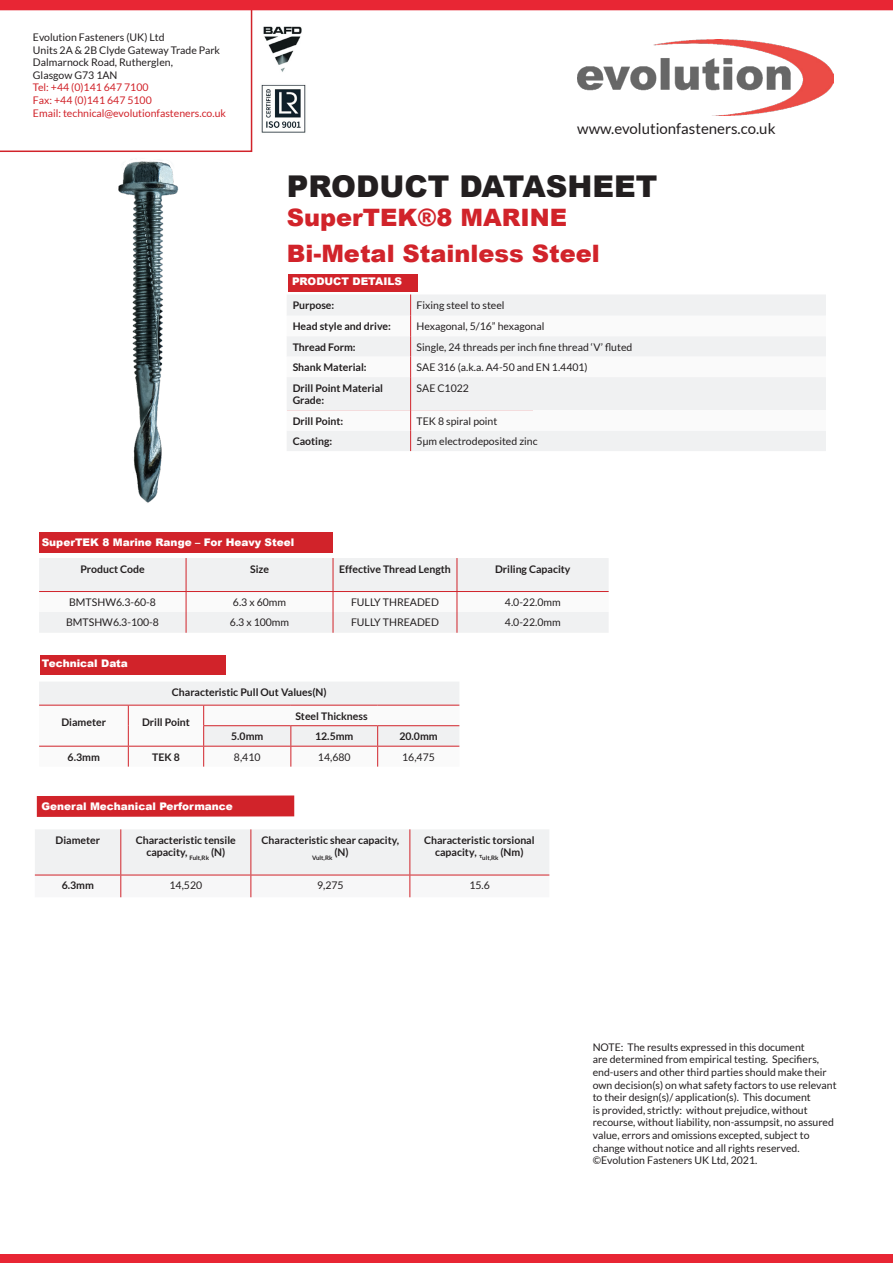
<style>
.page{position:relative;width:893px;height:1263px;background:#fff}
.page>*{position:absolute;margin:0;border:0;box-sizing:border-box;transform-origin:0 0}
.t1{font:900 30px "Arial";color:#231f20}
.t2{font:900 24px "Arial";color:#d1232a}
.t3{font:15px "Lato";color:#231f20}
.t4{font:10.5px/12.6px "Lato";color:#231f20}
.t5{font:700 10.5px/12.6px "Lato";color:#231f20;text-align:center}
.t6{font:900 10.5px "Arial";color:#fff}
.t7{font:10.5px "Lato";color:#d1232a}
.t8{font:700 6.15px "Lato";color:#231f20}
</style>
<div class="page">
<div style="left:288px;top:274px;width:129px;height:18px;background:#d1232a"></div>
<div style="left:287px;top:294px;width:539px;height:157px;background:#f0f1f2"></div>
<svg style="left:287px;top:316px;width:539px;height:115px"></svg>
<svg style="left:410px;top:294px;width:1px;height:83px"></svg>
<hr style="left:410px;top:377px;width:1px;height:33px;background:#d1232a">
<svg style="left:410px;top:410px;width:1px;height:41px"></svg>
<svg style="left:0;top:0;width:893px;height:152px"></svg>
<div style="left:0;top:1254px;width:893px;height:9px;background:#e82634"></div>
<div style="left:35px;top:829px;width:514px;height:68px;background:#f0f1f2"></div>
<svg style="left:37px;top:795px;width:257px;height:22px;background:#d32d34"></svg>
<div style="left:39px;top:532px;width:294px;height:21px;background:#d1232a"></div>
<div style="left:40px;top:655px;width:185px;height:20px;background:#d1232a"></div>
<svg style="left:39px;top:558px;width:570px;height:75px"></svg>
<svg style="left:39px;top:682px;width:420px;height:85px"></svg>
<img style="left:118px;top:159px;width:61px;height:344px">
<p class="t4" style="left:33px;top:31px;width:189px">Evolution Fasteners (UK) Ltd<br>Units 2A &amp; 2B Clyde Gateway Trade Park</p>
<p class="t4" style="left:33px;top:56px;width:141px">Dalmarnock Road, Rutherglen,</p>
<p class="t4" style="left:33px;top:69px;width:86px">Glasgow G73 1AN</p>
<p class="t7" style="left:33px;top:82px;width:117px">Tel: +44 (0)141 647 7100</p>
<p class="t7" style="left:33px;top:94px;width:120px">Fax: +44 (0)141 647 5100</p>
<p class="t7" style="left:33px;top:107px;width:195px">Email: technical@evolutionfasteners.co.uk</p>
<p class="t3" style="left:577px;top:120px;width:200px">www.evolutionfasteners.co.uk</p>
<p class="t1" style="left:287px;top:164px;width:372px">PRODUCT DATASHEET</p>
<p class="t2" style="left:287px;top:200px;width:282px">SuperTEK®8 MARINE</p>
<p class="t2" style="left:287px;top:236px;width:315px">Bi-Metal Stainless Steel</p>
<p class="t5" style="left:293px;top:299px;width:43px">Purpose:</p>
<p class="t4" style="left:417px;top:299px;width:89px">Fixing steel to steel</p>
<p class="t5" style="left:293px;top:320px;width:100px">Head style and drive:</p>
<p class="t4" style="left:417px;top:320px;width:129px">Hexagonal, 5/16” hexagonal</p>
<p class="t5" style="left:293px;top:340px;width:65px">Thread Form:</p>
<p class="t4" style="left:417px;top:340px;width:217px">Single, 24 threads per inch fine thread ‘V’ fluted</p>
<p class="t5" style="left:293px;top:361px;width:76px">Shank Material:</p>
<p class="t4" style="left:417px;top:361px;width:173px">SAE 316 (a.k.a. A4-50 and EN 1.4401)</p>
<p class="t5" style="left:293px;top:381px;width:92px;text-align:left">Drill Point Material<br>Grade:</p>
<p class="t4" style="left:417px;top:381px;width:54px">SAE C1022</p>
<p class="t5" style="left:293px;top:414px;width:52px">Drill Point:</p>
<p class="t4" style="left:417px;top:414px;width:82px">TEK 8 spiral point</p>
<p class="t5" style="left:293px;top:435px;width:41px">Caoting:</p>
<p class="t4" style="left:417px;top:435px;width:123px">5µm electrodeposited zinc</p>
<p class="t6" style="left:292px;top:274px;width:111px">PRODUCT DETAILS</p>
<p class="t6" style="left:42px;top:535px;width:254px">SuperTEK 8 Marine Range – For Heavy Steel</p>
<p class="t5" style="left:80px;top:562px;width:66px">Product Code</p>
<p class="t5" style="left:250px;top:562px;width:21px">Size</p>
<p class="t5" style="left:339px;top:562px;width:113px">Effective Thread Length</p>
<p class="t5" style="left:495px;top:562px;width:77px">Driling Capacity</p>
<p class="t4" style="left:69px;top:596px;width:88px">BMTSHW6.3-60-8</p>
<p class="t4" style="left:233px;top:596px;width:55px">6.3 x 60mm</p>
<p class="t4" style="left:351px;top:596px;width:89px">FULLY THREADED</p>
<p class="t4" style="left:505px;top:596px;width:57px">4.0-22.0mm</p>
<p class="t4" style="left:66px;top:616px;width:94px">BMTSHW6.3-100-8</p>
<p class="t4" style="left:230px;top:616px;width:61px">6.3 x 100mm</p>
<p class="t4" style="left:351px;top:616px;width:89px">FULLY THREADED</p>
<p class="t4" style="left:505px;top:616px;width:57px">4.0-22.0mm</p>
<p class="t6" style="left:42px;top:656px;width:87px">Technical Data</p>
<p class="t5" style="left:172px;top:686px;width:156px">Characteristic Pull Out Values(N)</p>
<p class="t5" style="left:61px;top:716px;width:46px">Diameter</p>
<p class="t5" style="left:142px;top:716px;width:49px">Drill Point</p>
<p class="t5" style="left:295px;top:709px;width:74px">Steel Thickness</p>
<p class="t5" style="left:231px;top:730px;width:34px">5.0mm</p>
<p class="t5" style="left:315px;top:730px;width:40px">12.5mm</p>
<p class="t5" style="left:399px;top:730px;width:40px">20.0mm</p>
<p class="t5" style="left:68px;top:750px;width:34px">6.3mm</p>
<p class="t5" style="left:152px;top:750px;width:29px">TEK 8</p>
<p class="t4" style="left:234px;top:750px;width:28px">8,410</p>
<p class="t4" style="left:318px;top:750px;width:34px">14,680</p>
<p class="t4" style="left:402px;top:750px;width:34px">16,475</p>
<p class="t6" style="left:41px;top:799px;width:193px">General Mechanical Performance</p>
<p class="t5" style="left:56px;top:833px;width:46px">Diameter</p>
<p class="t5" style="left:136px;top:833px;width:101px">Characteristic tensile capacity, <sub>Fult,Rk</sub> (N)</p>
<p class="t5" style="left:262px;top:833px;width:139px">Characteristic shear capacity,</p>
<p class="t8" style="left:312px;top:854px;width:38px">Vult,Rk <sup>(N)</sup></p>
<p class="t5" style="left:424px;top:833px;width:112px">Characteristic torsional capacity, <sub>τ</sub><sub>ult,Rk</sub> (Nm)</p>
<p class="t5" style="left:62px;top:879px;width:34px">6.3mm</p>
<p class="t4" style="left:169px;top:879px;width:34px">14,520</p>
<p class="t4" style="left:317px;top:879px;width:28px">9,275</p>
<p class="t4" style="left:469px;top:879px;width:22px">15.6</p>
<p class="t4" style="left:593px;top:1040px;width:245px">NOTE: The results expressed in this document<br>are determined from empirical testing. Specifiers, end-users and other third parties should make their own decision(s) on what safety factors to use relevant to their design(s)/ application(s). This document<br>is provided, strictly: without prejudice, without recourse, without liability, non-assumpsit, no assured value, errors and omissions excepted, subject to change without notice and all rights reserved.</p>
<p class="t4" style="left:593px;top:1154px;width:166px">©Evolution Fasteners UK Ltd, 2021.</p>
</div>
